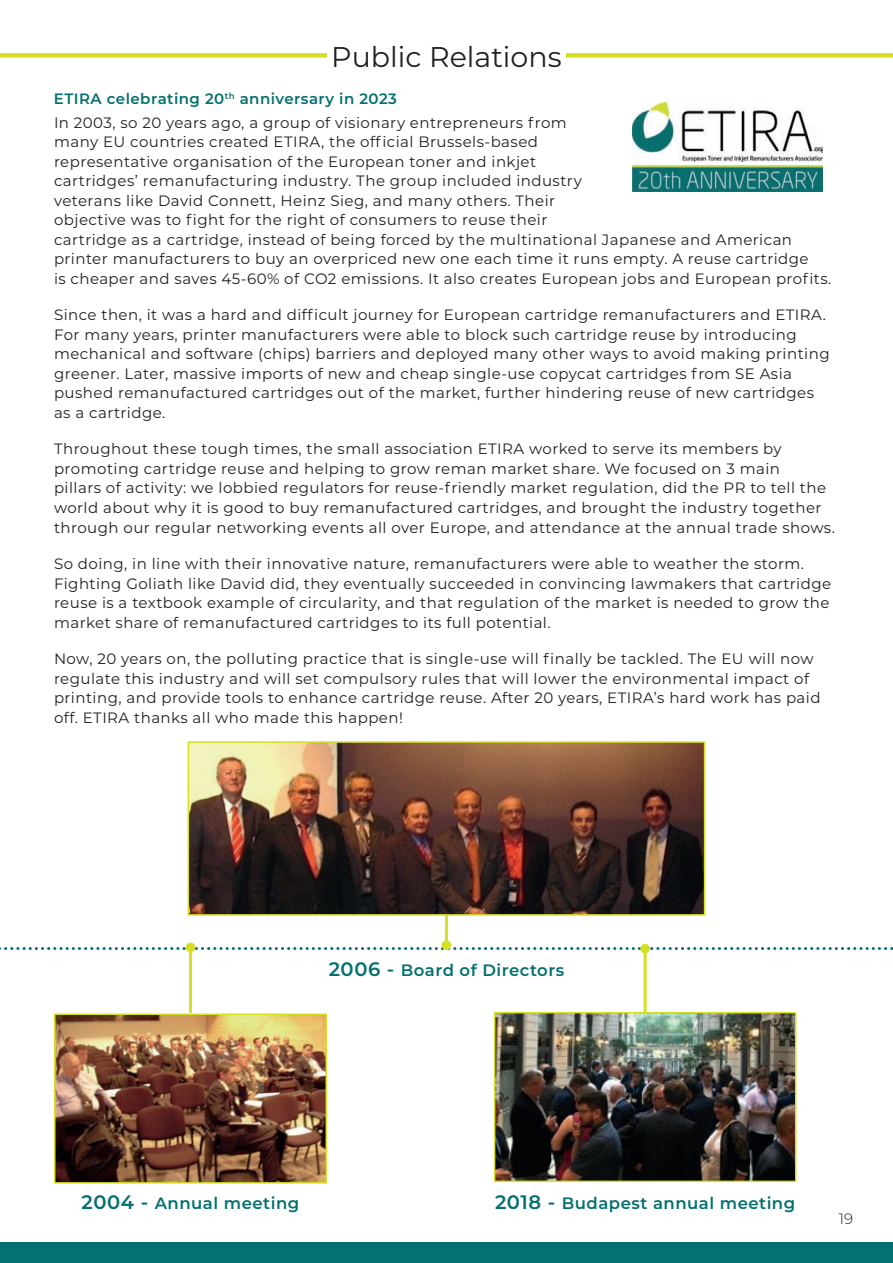
<style>
.page{position:relative;width:893px;height:1263px;background:#fff}
.page>*{position:absolute;margin:0;border:0;box-sizing:border-box;transform-origin:0 0}
.t1{font:28.5px "Montserrat";color:#231f20}
.t2{font:600 16.5px "Montserrat";letter-spacing:.03em;color:#047070}
.t3{font:15px/19.5px "Montserrat";letter-spacing:.03em;color:#231f20}
.t4{font:300 15px "Montserrat";color:#231f20}
.s1{font-weight:600;color:#047070}
.s2{font-size:19.5px}
</style>
<div class="page">
<div style="left:0;top:53px;width:893px;height:5px;background:#d6df21"></div>
<div style="left:327px;top:39px;width:239px;height:28px;background:#fff"></div>
<div style="left:0;top:1242px;width:893px;height:21px;background:#047070"></div>
<img style="left:57px;top:1016px;width:267px;height:164px">
<div style="left:54px;top:1013px;width:273px;height:170px;border:2px solid #d6df21"></div>
<img style="left:497px;top:1015px;width:296px;height:164px">
<div style="left:494px;top:1012px;width:302px;height:170px;border:2px solid #d6df21"></div>
<img style="left:191px;top:744px;width:511px;height:169px">
<div style="left:188px;top:741px;width:517px;height:175px;border:2px solid #d6df21"></div>
<svg style="left:0;top:947px;width:893px;height:3px"></svg>
<hr style="left:189px;top:947px;width:3px;height:66px;background:#d6df21">
<div style="left:186px;top:943px;width:9px;height:9px;background:#d6df21;border-radius:50%"></div>
<hr style="left:644px;top:949px;width:3px;height:65px;background:#d6df21">
<div style="left:640px;top:944px;width:10px;height:9px;background:#d6df21;border-radius:50%"></div>
<hr style="left:445px;top:915px;width:3px;height:30px;background:#d6df21">
<div style="left:442px;top:940px;width:9px;height:10px;background:#d6df21;border-radius:50%"></div>
<img style="left:632px;top:102px;width:191px;height:60px">
<img style="left:632px;top:165px;width:191px;height:26px">
<h1 class="t1" style="left:331px;top:37px;width:232px">Public Relations</h1>
<p class="t3" style="left:54px;top:86px;width:514px;line-height:23.7px"><span class="s1">ETIRA celebrating 20</span><sup>th</sup> <span class="s1">anniversary in 2023<br></span>In 2003, so 20 years ago, a group of visionary entrepreneurs from</p>
<p class="t3" style="left:54px;top:132px;width:779px">many EU countries created ETIRA, the official Brussels-based<br>representative organisation of the European toner and inkjet<br>cartridges’ remanufacturing industry. The group included industry<br>veterans like David Connett, Heinz Sieg, and many others. Their<br>objective was to fight for the right of consumers to reuse their<br>cartridge as a cartridge, instead of being forced by the multinational Japanese and American printer manufacturers to buy an overpriced new one each time it runs empty. A reuse cartridge<br>is cheaper and saves 45-60% of CO2 emissions. It also creates European jobs and European profits.</p>
<p class="t3" style="left:54px;top:305px;width:777px">Since then, it was a hard and difficult journey for European cartridge remanufacturers and ETIRA.<br>For many years, printer manufacturers were able to block such cartridge reuse by introducing mechanical and software (chips) barriers and deployed many other ways to avoid making printing greener. Later, massive imports of new and cheap single-use copycat cartridges from SE Asia pushed remanufactured cartridges out of the market, further hindering reuse of new cartridges as a cartridge.</p>
<p class="t3" style="left:54px;top:439px;width:782px">Throughout these tough times, the small association ETIRA worked to serve its members by promoting cartridge reuse and helping to grow reman market share. We focused on 3 main<br>pillars of activity: we lobbied regulators for reuse-friendly market regulation, did the PR to tell the world about why it is good to buy remanufactured cartridges, and brought the industry together through our regular networking events all over Europe, and attendance at the annual trade shows.</p>
<p class="t3" style="left:54px;top:553px;width:779px">So doing, in line with their innovative nature, remanufacturers were able to weather the storm.<br>Fighting Goliath like David did, they eventually succeeded in convincing lawmakers that cartridge reuse is a textbook example of circularity, and that regulation of the market is needed to grow the market share of remanufactured cartridges to its full potential.</p>
<p class="t3" style="left:54px;top:648px;width:768px">Now, 20 years on, the polluting practice that is single-use will finally be tackled. The EU will now regulate this industry and will set compulsory rules that will lower the environmental impact of printing, and provide tools to enhance cartridge reuse. After 20 years, ETIRA’s hard work has paid off. ETIRA thanks all who made this happen!</p>
<p class="t2" style="left:329px;top:958px;width:237px"><span class="s2">2006 -</span> Board of Directors</p>
<p class="t2" style="left:82px;top:1192px;width:219px"><span class="s2">2004 -</span> Annual meeting</p>
<p class="t2" style="left:495px;top:1192px;width:302px"><span class="s2">2018 -</span> Budapest annual meeting</p>
<p class="t4" style="left:839px;top:1208px;width:16px">19</p>
</div>
